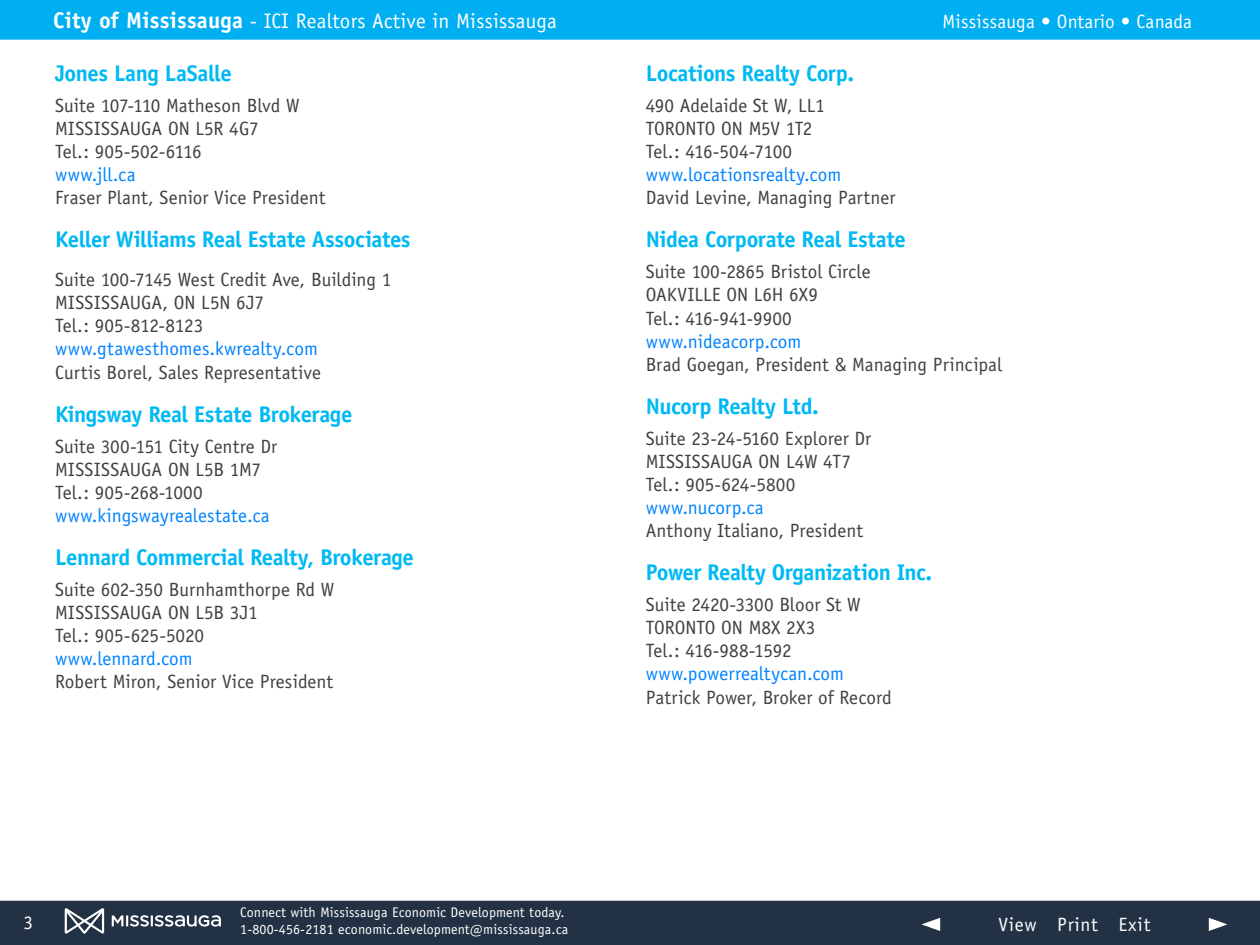
<style>
.page{position:relative;width:1260px;height:945px;background:#fff}
.page>*{position:absolute;margin:0;border:0;box-sizing:border-box;transform-origin:0 0}
.t1{font:700 22.75px "Officina Sans";letter-spacing:-.02em;color:#00b9f4}
.t2{font:21px "Officina Sans";letter-spacing:.01em;color:#fff}
.t3{font:19.25px/23.1px "Officina Sans";color:#414042}
.t4{font:19.25px "Officina Sans";letter-spacing:.005em;color:#0083ff}
.t5{font:19.25px "Officina Sans";letter-spacing:.01em;color:#fff}
.t6{font:19.25px "Officina Sans";letter-spacing:.04em;color:#fff}
.t7{font:14px/16.8px "Officina Sans";letter-spacing:.01em;color:#fff}
.s1{font-weight:700;font-size:22.75px}
</style>
<div class="page">
<div style="left:0;top:900px;width:1260px;height:45px;background:#223144"></div>
<div style="left:0;top:0;width:1260px;height:40px;background:#00aef2"></div>
<svg style="left:1209px;top:918px;width:18px;height:13px"></svg>
<svg style="left:922px;top:918px;width:18px;height:13px"></svg>
<svg style="left:65px;top:908px;width:39px;height:26px"></svg>
<svg style="left:112px;top:915px;width:109px;height:12px"></svg>
<p class="t2" style="left:53px;top:9px;width:505px"><span class="s1">City of Mississauga</span> - ICI Realtors Active in Mississauga</p>
<p class="t1" style="left:55px;top:59px;width:178px">Jones Lang LaSalle</p>
<p class="t3" style="left:55px;top:94px;width:246px">Suite 107-110 Matheson Blvd W<br>MISSISSAUGA ON L5R 4G7<br>Tel.: 905-502-6116</p>
<p class="t4" style="left:55px;top:163px;width:82px">www.jll.ca</p>
<p class="t3" style="left:55px;top:186px;width:272px">Fraser Plant, Senior Vice President</p>
<p class="t1" style="left:55px;top:225px;width:357px">Keller Williams Real Estate Associates</p>
<p class="t3" style="left:55px;top:268px;width:338px">Suite 100-7145 West Credit Ave, Building 1<br>MISSISSAUGA, ON L5N 6J7<br>Tel.: 905-812-8123</p>
<p class="t4" style="left:55px;top:338px;width:264px">www.gtawesthomes.kwrealty.com</p>
<p class="t3" style="left:55px;top:361px;width:268px">Curtis Borel, Sales Representative</p>
<p class="t1" style="left:55px;top:400px;width:299px">Kingsway Real Estate Brokerage</p>
<p class="t3" style="left:55px;top:435px;width:224px">Suite 300-151 City Centre Dr<br>MISSISSAUGA ON L5B 1M7<br>Tel.: 905-268-1000</p>
<p class="t4" style="left:55px;top:504px;width:216px">www.kingswayrealestate.ca</p>
<p class="t1" style="left:55px;top:543px;width:360px">Lennard Commercial Realty, Brokerage</p>
<p class="t3" style="left:55px;top:578px;width:281px">Suite 602-350 Burnhamthorpe Rd W<br>MISSISSAUGA ON L5B 3J1<br>Tel.: 905-625-5020</p>
<p class="t4" style="left:55px;top:647px;width:139px">www.lennard.com</p>
<p class="t3" style="left:55px;top:670px;width:280px">Robert Miron, Senior Vice President</p>
<p class="t5" style="left:943px;top:10px;width:251px">Mississauga • Ontario • Canada</p>
<p class="t1" style="left:646px;top:59px;width:210px">Locations Realty Corp.</p>
<p class="t3" style="left:646px;top:94px;width:181px">490 Adelaide St W, LL1<br>TORONTO ON M5V 1T2<br>Tel.: 416-504-7100</p>
<p class="t4" style="left:646px;top:163px;width:197px">www.locationsrealty.com</p>
<p class="t3" style="left:646px;top:186px;width:251px">David Levine, Managing Partner</p>
<p class="t1" style="left:646px;top:225px;width:262px">Nidea Corporate Real Estate</p>
<p class="t3" style="left:646px;top:260px;width:226px">Suite 100-2865 Bristol Circle<br>OAKVILLE ON L6H 6X9<br>Tel.: 416-941-9900</p>
<p class="t4" style="left:646px;top:330px;width:157px">www.nideacorp.com</p>
<p class="t3" style="left:646px;top:353px;width:358px">Brad Goegan, President &amp; Managing Principal</p>
<p class="t1" style="left:646px;top:392px;width:175px">Nucorp Realty Ltd.</p>
<p class="t3" style="left:646px;top:427px;width:227px">Suite 23-24-5160 Explorer Dr<br>MISSISSAUGA ON L4W 4T7<br>Tel.: 905-624-5800</p>
<p class="t4" style="left:646px;top:496px;width:120px">www.nucorp.ca</p>
<p class="t3" style="left:646px;top:519px;width:219px">Anthony Italiano, President</p>
<p class="t1" style="left:646px;top:558px;width:288px">Power Realty Organization Inc.</p>
<p class="t3" style="left:646px;top:593px;width:217px">Suite 2420-3300 Bloor St W<br>TORONTO ON M8X 2X3<br>Tel.: 416-988-1592</p>
<p class="t4" style="left:646px;top:663px;width:200px">www.powerrealtycan.com</p>
<p class="t3" style="left:646px;top:686px;width:248px">Patrick Power, Broker of Record</p>
<p class="t5" style="left:24px;top:911px;width:11px">3</p>
<p class="t7" style="left:240px;top:904px;width:330px">Connect with Mississauga Economic Development today.<br>1-800-456-2181 economic.development@mississauga.ca</p>
<p class="t6" style="left:998px;top:913px;width:154px">View Print Exit</p>
</div>
